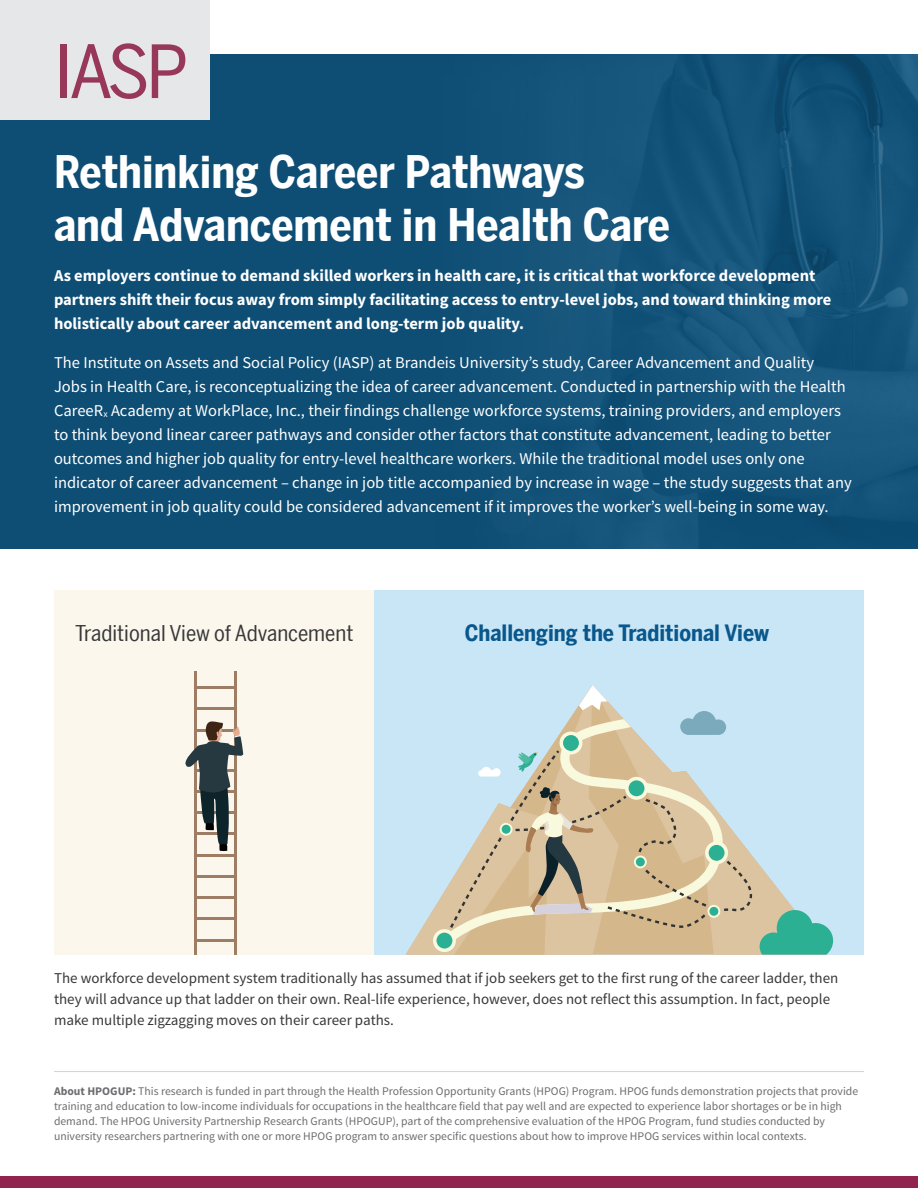
<style>
.page{position:relative;width:918px;height:1188px;background:#fff}
.page>*{position:absolute;margin:0;border:0;box-sizing:border-box;transform-origin:0 0}
.t1{font:72.6px "Benton Sans Condensed";color:#973859;scale:1.06 1}
.t2{font:700 44.85px/53.6px "Benton Sans Condensed";color:#fff}
.t3{font:700 22.5px "Benton Sans Condensed";color:#09578b}
.t4{font:21.75px "Benton Sans Condensed";color:#383839}
.Body-Callout{font:16.5px/24px "Source Sans Pro";color:#fff}
.Body-Callout-2{font:700 16.5px/24px "Source Sans Pro";color:#fff}
.Body{font:15px/21px "Source Sans Pro";color:#383839}
.t5{font:11.7px/15px "Source Sans Pro";color:#6c6d70}
.s1{font-size:9.6px}
.s2{font-weight:700}
</style>
<div class="page">
<div style="left:0;top:54px;width:918px;height:495px;background:#0e4e75"></div>
<img style="left:208px;top:54px;width:710px;height:495px">
<div style="left:0;top:0;width:210px;height:119px;background:#e6e7e9"></div>
<div style="left:0;top:1176px;width:918px;height:12px;background:#912350"></div>
<hr style="left:54px;top:1071px;width:810px;height:1px;background:#d1d2d4">
<div style="left:54px;top:590px;width:321px;height:365px;background:#fbf7ed"></div>
<div style="left:375px;top:590px;width:489px;height:365px;background:#c9e6f6"></div>
<hr style="left:197px;top:939px;width:37px;height:3px;background:#9d7d64">
<hr style="left:197px;top:918px;width:37px;height:2px;background:#9d7d64">
<hr style="left:197px;top:896px;width:37px;height:3px;background:#9d7d64">
<hr style="left:197px;top:875px;width:37px;height:3px;background:#9d7d64">
<hr style="left:197px;top:854px;width:37px;height:2px;background:#9d7d64">
<hr style="left:234px;top:671px;width:3px;height:284px;background:#9d7d64">
<hr style="left:194px;top:671px;width:3px;height:284px;background:#9d7d64">
<hr style="left:197px;top:708px;width:37px;height:2px;background:#9d7d64">
<hr style="left:197px;top:686px;width:37px;height:3px;background:#9d7d64">
<svg style="left:406px;top:910px;width:27px;height:45px"></svg>
<svg style="left:752px;top:855px;width:43px;height:100px;fill:#ddc4a0"></svg>
<svg style="left:433px;top:685px;width:319px;height:270px"></svg>
<svg style="left:760px;top:910px;width:73px;height:45px;background:#5cbaa2"></svg>
<svg style="left:185px;top:721px;width:59px;height:130px"></svg>
<h2 class="t1" style="left:54px;top:20px;width:128px">IASP</h2>
<p class="t2" style="left:54px;top:144px;width:618px">Rethinking Career Pathways<br>and Advancement in Health Care</p>
<p class="Body-Callout-2" style="left:54px;top:263px;width:779px">As employers continue to demand skilled workers in health care, it is critical that workforce development partners shift their focus away from simply facilitating access to entry-level jobs, and toward thinking more holistically about career advancement and long-term job quality.</p>
<p class="Body-Callout" style="left:54px;top:351px;width:799px">The Institute on Assets and Social Policy (IASP) at Brandeis University’s study, Career Advancement and Quality<br>Jobs in Health Care, is reconceptualizing the idea of career advancement. Conducted in partnership with the Health CareeR<span class="s1">x</span> Academy at WorkPlace, Inc., their findings challenge workforce systems, training providers, and employers to think beyond linear career pathways and consider other factors that constitute advancement, leading to better outcomes and higher job quality for entry-level healthcare workers. While the traditional model uses only one indicator of career advancement – change in job title accompanied by increase in wage – the study suggests that any improvement in job quality could be considered advancement if it improves the worker’s well-being in some way.</p>
<h2 class="t4" style="left:75px;top:617px;width:280px">Traditional View of Advancement</h2>
<h2 class="t3" style="left:465px;top:617px;width:306px">Challenging the Traditional View</h2>
<p class="Body" style="left:54px;top:968px;width:786px">The workforce development system traditionally has assumed that if job seekers get to the first rung of the career ladder, then they will advance up that ladder on their own. Real-life experience, however, does not reflect this assumption. In fact, people make multiple zigzagging moves on their career paths.</p>
<p class="t5" style="left:54px;top:1084px;width:806px"><span class="s2">About HPOGUP:</span> This research is funded in part through the Health Profession Opportunity Grants (HPOG) Program. HPOG funds demonstration projects that provide training and education to low-income individuals for occupations in the healthcare field that pay well and are expected to experience labor shortages or be in high demand. The HPOG University Partnership Research Grants (HPOGUP), part of the comprehensive evaluation of the HPOG Program, fund studies conducted by university researchers partnering with one or more HPOG program to answer specific questions about how to improve HPOG services within local contexts.</p>
</div>
